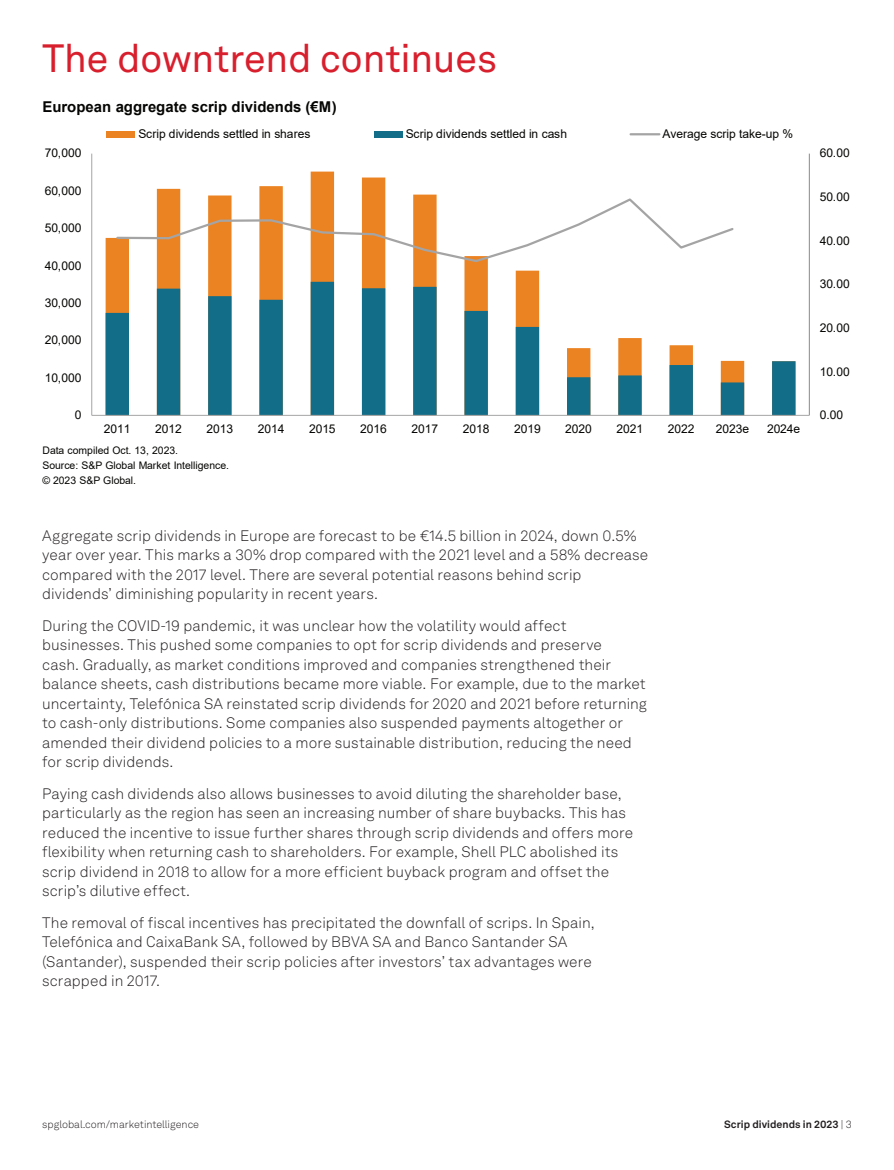
<style>
.page{position:relative;width:894px;height:1170px;background:#fff}
.page>*{position:absolute;margin:0;border:0;box-sizing:border-box;transform-origin:0 0}
.t1{font:39px "Akkurat LL";letter-spacing:-.01em;color:#d81f2d}
.t2{font:300 15px/19.5px "Akkurat LL";letter-spacing:.005em;color:#231f20}
.t3{font:700 14.85px "Arial";color:#050503}
.t4{font:12px "Arial";letter-spacing:-.005em;color:#050503}
.t5{font:300 10.5px "Akkurat LL";color:#231f20}
.t6{font:700 10.5px "Akkurat LL";color:#231f20}
.t7{font:10.35px "Arial";letter-spacing:-.005em;color:#050503}
.s1{font-weight:300}
</style>
<div class="page">
<svg style="left:106px;top:172px;width:434px;height:110px"></svg>
<svg style="left:106px;top:282px;width:689px;height:133px"></svg>
<hr style="left:808px;top:154px;width:1px;height:261px;background:#8a898a">
<hr style="left:91px;top:154px;width:1px;height:261px;background:#a6a5a5">
<hr style="left:92px;top:415px;width:717px;height:1px;background:#a6a5a5">
<svg style="left:115px;top:197px;width:619px;height:66px"></svg>
<div style="left:106px;top:131px;width:29px;height:6px;background:#ec8322"></div>
<div style="left:374px;top:131px;width:28px;height:6px;background:#126d89"></div>
<hr style="left:630px;top:133px;width:29px;height:2px;background:#a5a4a4">
<h1 class="t1" style="left:42px;top:29px;width:456px">The downtrend continues</h1>
<p class="t3" style="left:42px;top:97px;width:295px">European aggregate scrip dividends (€M)</p>
<p class="t4" style="left:45px;top:145px;width:38px">70,000</p>
<p class="t4" style="left:45px;top:182px;width:38px">60,000</p>
<p class="t4" style="left:45px;top:220px;width:38px">50,000</p>
<p class="t4" style="left:45px;top:257px;width:38px">40,000</p>
<p class="t4" style="left:45px;top:294px;width:38px">30,000</p>
<p class="t4" style="left:45px;top:332px;width:38px">20,000</p>
<p class="t4" style="left:45px;top:369px;width:38px">10,000</p>
<p class="t4" style="left:75px;top:407px;width:8px">0</p>
<p class="t4" style="left:138px;top:125px;width:173px">Scrip dividends settled in shares</p>
<p class="t4" style="left:405px;top:125px;width:163px">Scrip dividends settled in cash</p>
<p class="t4" style="left:662px;top:125px;width:132px">Average scrip take-up %</p>
<p class="t4" style="left:104px;top:421px;width:28px">2011</p>
<p class="t4" style="left:155px;top:421px;width:28px">2012</p>
<p class="t4" style="left:206px;top:421px;width:28px">2013</p>
<p class="t4" style="left:258px;top:421px;width:28px">2014</p>
<p class="t4" style="left:309px;top:421px;width:28px">2015</p>
<p class="t4" style="left:360px;top:421px;width:28px">2016</p>
<p class="t4" style="left:411px;top:421px;width:28px">2017</p>
<p class="t4" style="left:462px;top:421px;width:28px">2018</p>
<p class="t4" style="left:514px;top:421px;width:28px">2019</p>
<p class="t4" style="left:565px;top:421px;width:28px">2020</p>
<p class="t4" style="left:616px;top:421px;width:28px">2021</p>
<p class="t4" style="left:667px;top:421px;width:28px">2022</p>
<p class="t4" style="left:715px;top:421px;width:35px">2023e</p>
<p class="t4" style="left:766px;top:421px;width:35px">2024e</p>
<p class="t7" style="left:42px;top:443px;width:137px">Data compiled Oct. 13, 2023.</p>
<p class="t7" style="left:42px;top:458px;width:188px">Source: S&amp;P Global Market Intelligence.</p>
<p class="t7" style="left:42px;top:473px;width:95px">© 2023 S&amp;P Global.</p>
<p class="t2" style="left:42px;top:525px;width:607px">Aggregate scrip dividends in Europe are forecast to be €14.5 billion in 2024, down 0.5% year over year. This marks a 30% drop compared with the 2021 level and a 58% decrease compared with the 2017 level. There are several potential reasons behind scrip dividends’ diminishing popularity in recent years.</p>
<p class="t2" style="left:42px;top:615px;width:606px">During the COVID-19 pandemic, it was unclear how the volatility would affect businesses. This pushed some companies to opt for scrip dividends and preserve<br>cash. Gradually, as market conditions improved and companies strengthened their balance sheets, cash distributions became more viable. For example, due to the market uncertainty, Telefónica SA reinstated scrip dividends for 2020 and 2021 before returning to cash-only distributions. Some companies also suspended payments altogether or amended their dividend policies to a more sustainable distribution, reducing the need for scrip dividends.</p>
<p class="t2" style="left:42px;top:783px;width:592px">Paying cash dividends also allows businesses to avoid diluting the shareholder base, particularly as the region has seen an increasing number of share buybacks. This has reduced the incentive to issue further shares through scrip dividends and offers more flexibility when returning cash to shareholders. For example, Shell PLC abolished its scrip dividend in 2018 to allow for a more efficient buyback program and offset the scrip’s dilutive effect.</p>
<p class="t2" style="left:42px;top:912px;width:554px">The removal of fiscal incentives has precipitated the downfall of scrips. In Spain, Telefónica and CaixaBank SA, followed by BBVA SA and Banco Santander SA (Santander), suspended their scrip policies after investors’ tax advantages were scrapped in 2017.</p>
<p class="t4" style="left:819px;top:145px;width:32px">60.00</p>
<p class="t4" style="left:819px;top:188px;width:32px">50.00</p>
<p class="t4" style="left:819px;top:232px;width:32px">40.00</p>
<p class="t4" style="left:819px;top:276px;width:32px">30.00</p>
<p class="t4" style="left:819px;top:319px;width:32px">20.00</p>
<p class="t4" style="left:819px;top:363px;width:32px">10.00</p>
<p class="t4" style="left:819px;top:407px;width:25px">0.00</p>
<p class="t5" style="left:42px;top:1116px;width:158px">spglobal.com/marketintelligence</p>
<p class="t6" style="left:724px;top:1116px;width:129px">Scrip dividends in 2023 <span class="s1">| 3</span></p>
</div>
